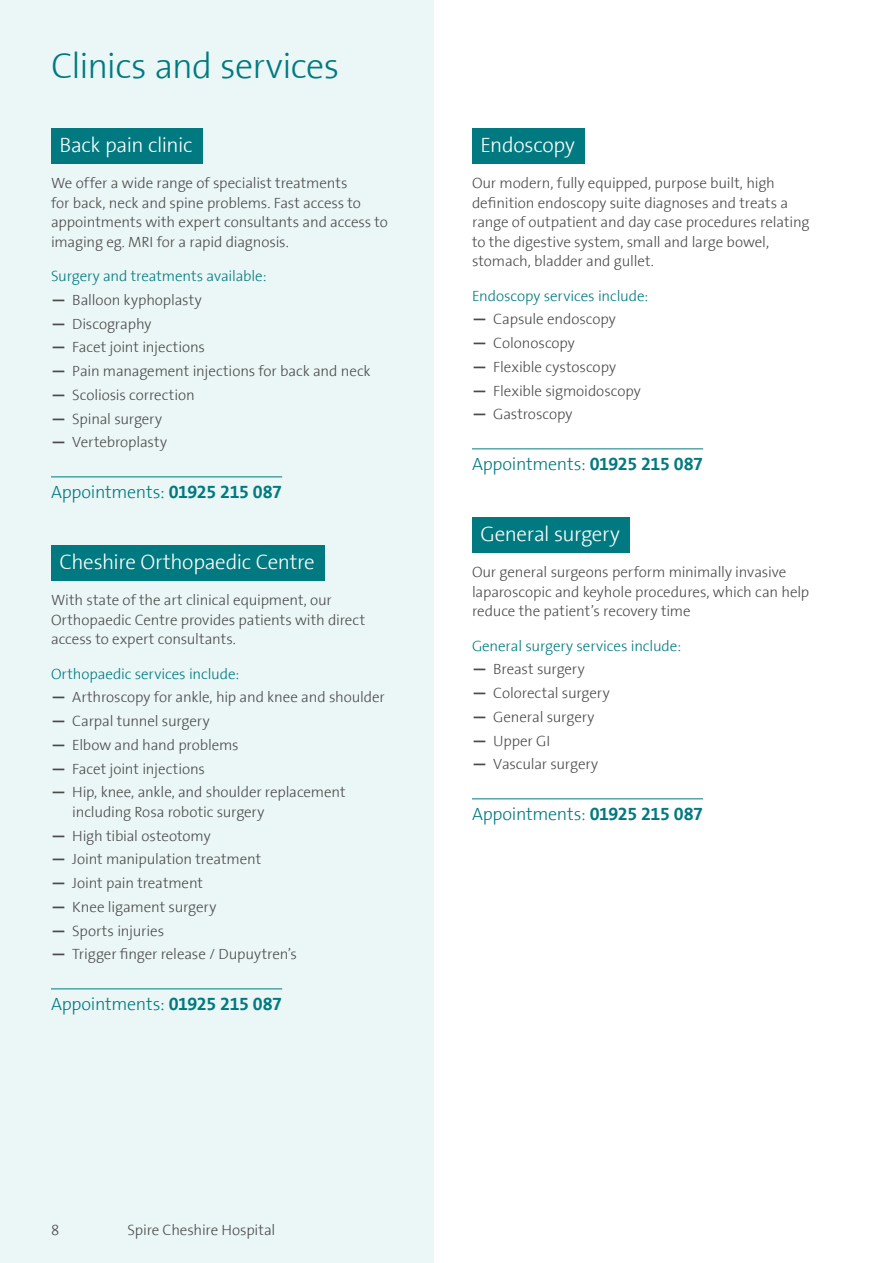
<style>
.page{position:relative;width:893px;height:1263px;background:#fff}
.page>*{position:absolute;margin:0;border:0;box-sizing:border-box;transform-origin:0 0}
.t1{font:300 36px "The Sans Spire";letter-spacing:-.02em;color:#007a80}
.t2{font:300 21px "The Sans Spire";letter-spacing:-.02em;color:#fff}
.t3{font:300 18px "The Sans Spire";letter-spacing:-.015em;color:#007a80}
.t4{font:300 15px/19.5px "The Sans Spire";letter-spacing:-.005em;color:#4a4a49}
.t5{font:300 15px "The Sans Spire";letter-spacing:-.005em;color:#007a80}
.s1{font-weight:700}
</style>
<div class="page">
<div style="left:0;top:0;width:434px;height:1263px;background:#ebf6f6"></div>
<div style="left:51px;top:128px;width:152px;height:35px;background:#007a80"></div>
<hr style="left:51px;top:477px;width:231px;height:1px;background:#007a80">
<div style="left:51px;top:545px;width:274px;height:35px;background:#007a80"></div>
<hr style="left:51px;top:989px;width:231px;height:1px;background:#007a80">
<div style="left:472px;top:128px;width:113px;height:35px;background:#007a80"></div>
<hr style="left:472px;top:449px;width:231px;height:1px;background:#007a80">
<div style="left:472px;top:516px;width:158px;height:36px;background:#007a80"></div>
<hr style="left:472px;top:798px;width:231px;height:1px;background:#007a80">
<h1 class="t1" style="left:51px;top:45px;width:290px">Clinics and services</h1>
<h2 class="t2" style="left:60px;top:133px;width:134px">Back pain clinic</h2>
<p class="t4" style="left:51px;top:174px;width:339px">We offer a wide range of specialist treatments<br>for back, neck and spine problems. Fast access to appointments with expert consultants and access to imaging eg. MRI for a rapid diagnosis.</p>
<p class="t5" style="left:51px;top:267px;width:217px">Surgery and treatments available:</p>
<p class="t4" style="left:51px;top:290px;width:152px"><span class="s1">—</span> Balloon kyphoplasty</p>
<p class="t4" style="left:51px;top:314px;width:102px"><span class="s1">—</span> Discography</p>
<p class="t4" style="left:51px;top:338px;width:155px"><span class="s1">—</span> Facet joint injections</p>
<p class="t4" style="left:51px;top:361px;width:321px"><span class="s1">—</span> Pain management injections for back and neck</p>
<p class="t4" style="left:51px;top:385px;width:145px"><span class="s1">—</span> Scoliosis correction</p>
<p class="t4" style="left:51px;top:409px;width:113px"><span class="s1">—</span> Spinal surgery</p>
<p class="t4" style="left:51px;top:433px;width:118px"><span class="s1">—</span> Vertebroplasty</p>
<p class="t3" style="left:51px;top:482px;width:233px">Appointments: <span class="s1">01925 215 087</span></p>
<h2 class="t2" style="left:60px;top:550px;width:257px">Cheshire Orthopaedic Centre</h2>
<p class="t4" style="left:51px;top:590px;width:316px">With state of the art clinical equipment, our<br>Orthopaedic Centre provides patients with direct access to expert consultants.</p>
<p class="t5" style="left:51px;top:665px;width:190px">Orthopaedic services include:</p>
<p class="t4" style="left:51px;top:688px;width:335px"><span class="s1">—</span> Arthroscopy for ankle, hip and knee and shoulder</p>
<p class="t4" style="left:51px;top:711px;width:160px"><span class="s1">—</span> Carpal tunnel surgery</p>
<p class="t4" style="left:51px;top:735px;width:189px"><span class="s1">—</span> Elbow and hand problems</p>
<p class="t4" style="left:51px;top:759px;width:155px"><span class="s1">—</span> Facet joint injections</p>
<p class="t4" style="left:72px;top:783px;width:275px;text-indent:-21px"><span class="s1">—</span> Hip, knee, ankle, and shoulder replacement including Rosa robotic surgery</p>
<p class="t4" style="left:51px;top:826px;width:161px"><span class="s1">—</span> High tibial osteotomy</p>
<p class="t4" style="left:51px;top:850px;width:212px"><span class="s1">—</span> Joint manipulation treatment</p>
<p class="t4" style="left:51px;top:873px;width:154px"><span class="s1">—</span> Joint pain treatment</p>
<p class="t4" style="left:51px;top:897px;width:167px"><span class="s1">—</span> Knee ligament surgery</p>
<p class="t4" style="left:51px;top:921px;width:115px"><span class="s1">—</span> Sports injuries</p>
<p class="t4" style="left:51px;top:945px;width:248px"><span class="s1">—</span> Trigger finger release / Dupuytren’s</p>
<p class="t3" style="left:51px;top:994px;width:233px">Appointments: <span class="s1">01925 215 087</span></p>
<p class="t4" style="left:51px;top:1220px;width:10px">8</p>
<p class="t4" style="left:128px;top:1220px;width:149px">Spire Cheshire Hospital</p>
<h2 class="t2" style="left:480px;top:133px;width:96px">Endoscopy</h2>
<p class="t4" style="left:472px;top:174px;width:339px">Our modern, fully equipped, purpose built, high definition endoscopy suite diagnoses and treats a range of outpatient and day case procedures relating to the digestive system, small and large bowel, stomach, bladder and gullet.</p>
<p class="t5" style="left:472px;top:287px;width:178px">Endoscopy services include:</p>
<p class="t4" style="left:472px;top:310px;width:145px"><span class="s1">—</span> Capsule endoscopy</p>
<p class="t4" style="left:472px;top:333px;width:104px"><span class="s1">—</span> Colonoscopy</p>
<p class="t4" style="left:472px;top:357px;width:145px"><span class="s1">—</span> Flexible cystoscopy</p>
<p class="t4" style="left:472px;top:381px;width:170px"><span class="s1">—</span> Flexible sigmoidoscopy</p>
<p class="t4" style="left:472px;top:405px;width:102px"><span class="s1">—</span> Gastroscopy</p>
<p class="t3" style="left:472px;top:454px;width:233px">Appointments: <span class="s1">01925 215 087</span></p>
<h2 class="t2" style="left:480px;top:522px;width:141px">General surgery</h2>
<p class="t4" style="left:472px;top:562px;width:339px">Our general surgeons perform minimally invasive laparoscopic and keyhole procedures, which can help reduce the patient’s recovery time</p>
<p class="t5" style="left:472px;top:637px;width:211px">General surgery services include:</p>
<p class="t4" style="left:472px;top:660px;width:114px"><span class="s1">—</span> Breast surgery</p>
<p class="t4" style="left:472px;top:683px;width:139px"><span class="s1">—</span> Colorectal surgery</p>
<p class="t4" style="left:472px;top:707px;width:124px"><span class="s1">—</span> General surgery</p>
<p class="t4" style="left:472px;top:731px;width:80px"><span class="s1">—</span> Upper GI</p>
<p class="t4" style="left:472px;top:755px;width:128px"><span class="s1">—</span> Vascular surgery</p>
<p class="t3" style="left:472px;top:804px;width:233px">Appointments: <span class="s1">01925 215 087</span></p>
</div>
